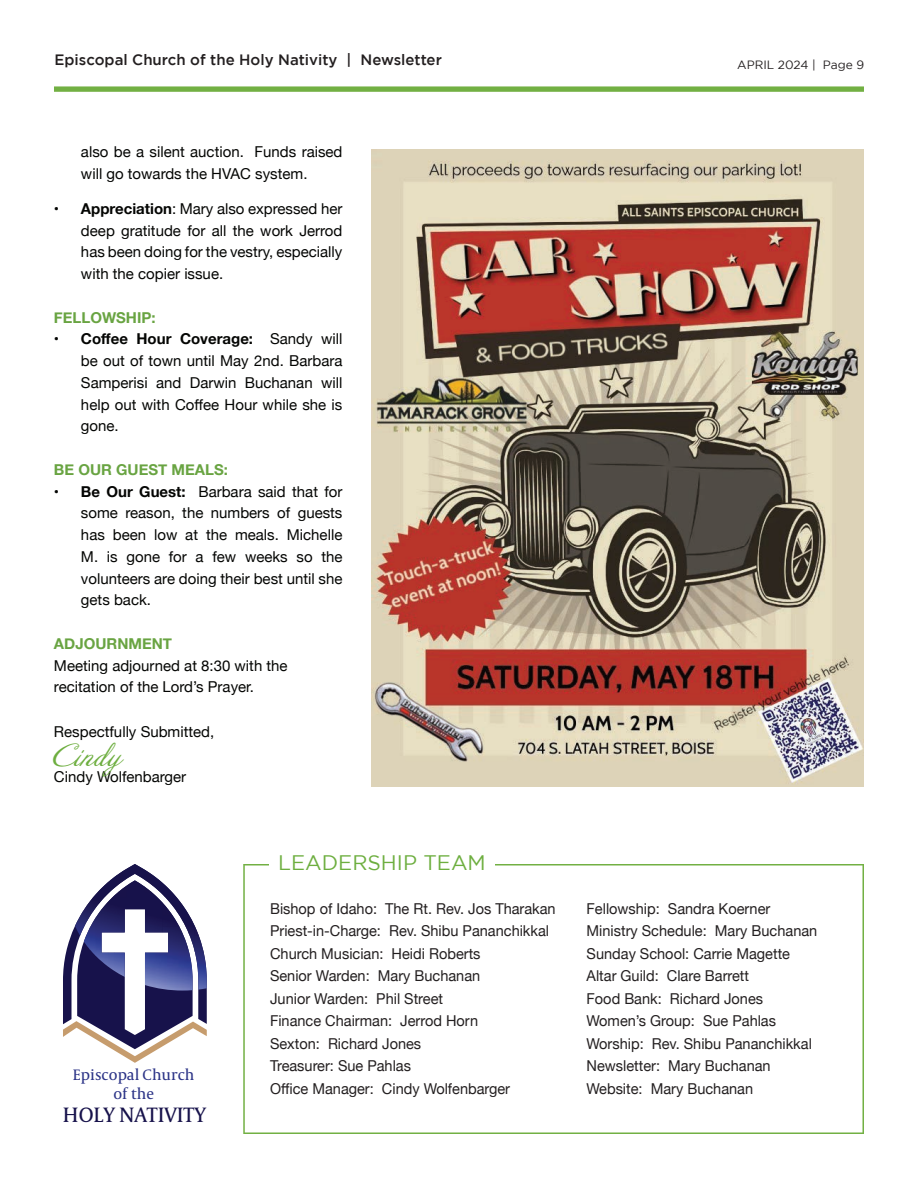
<style>
.page{position:relative;width:918px;height:1188px;background:#fff}
.page>*{position:absolute;margin:0;border:0;box-sizing:border-box;transform-origin:0 0}
.t1{font:28.5px "Annabelle JF";color:#6dae3f}
.t2{font:21.3px "Capitolium News 2";color:#17124b}
.t3{font:21px "Gotham";color:#6dae3f}
.t4{font:15.45px/18.6px "Capitolium News 2";color:#2c3487;text-align:center}
.t5{font:15px/21.8px "Helvetica Neue";color:#040503;text-align:justify}
.t6{font:15px/22.5px "Helvetica Neue";color:#231f20}
.t7{font:500 15px "Gotham";color:#231f20}
.t8{font:700 15px "Helvetica Neue";color:#69a442}
.t9{font:12px "Gotham";color:#231f20}
.s1{font-weight:700}
</style>
<div class="page">
<svg style="left:54px;top:86px;width:810px;height:6px;background:#81b857"></svg>
<svg style="left:243px;top:864px;width:621px;height:270px"></svg>
<div style="left:270px;top:855px;width:225px;height:18px;background:#fff"></div>
<svg style="left:63px;top:864px;width:144px;height:199px"></svg>
<img style="left:372px;top:149px;width:492px;height:638px">
<p class="t7" style="left:55px;top:51px;width:389px">Episcopal Church of the Holy Nativity | Newsletter</p>
<p class="t9" style="left:737px;top:58px;width:128px">APRIL 2024 | Page 9</p>
<p class="t5" style="left:81px;top:141px;width:263px">also be a silent auction. Funds raised will go towards the HVAC system.</p>
<p class="t5" style="left:81px;top:198px;width:263px;text-indent:-27px"><span class="s1">• Appreciation</span>: Mary also expressed her deep gratitude for all the work Jerrod has been doing for the vestry, especially with the copier issue.</p>
<p class="t8" style="left:54px;top:305px;width:103px">FELLOWSHIP:</p>
<p class="t5" style="left:81px;top:329px;width:263px;text-indent:-27px"><span class="s1">• Coffee Hour Coverage:</span> Sandy will be out of town until May 2nd. Barbara Samperisi and Darwin Buchanan will help out with Coffee Hour while she is gone.</p>
<p class="t8" style="left:54px;top:458px;width:175px">BE OUR GUEST MEALS:</p>
<p class="t5" style="left:81px;top:481px;width:263px;text-indent:-27px"><span class="s1">• Be Our Guest:</span> Barbara said that for some reason, the numbers of guests has been low at the meals. Michelle M. is gone for a few weeks so the volunteers are doing their best until she gets back.</p>
<p class="t8" style="left:54px;top:632px;width:120px">ADJOURNMENT</p>
<p class="t5" style="left:54px;top:655px;width:235px">Meeting adjourned at 8:30 with the recitation of the Lord’s Prayer.</p>
<p class="t5" style="left:54px;top:722px;width:162px">Respectfully Submitted,</p>
<p class="t5" style="left:54px;top:767px;width:134px">Cindy Wolfenbarger</p>
<h1 class="t1" style="left:53px;top:738px;width:69px">Cindy</h1>
<p class="t4" style="left:73px;top:1065px;width:123px">Episcopal Church of the</p>
<h2 class="t2" style="left:63px;top:1099px;width:144px">HOLY NATIVITY</h2>
<h3 class="t3" style="left:278px;top:851px;width:209px">LEADERSHIP TEAM</h3>
<p class="t6" style="left:270px;top:898px;width:287px">Bishop of Idaho: The Rt. Rev. Jos Tharakan<br>Priest-in-Charge: Rev. Shibu Pananchikkal<br>Church Musician: Heidi Roberts<br>Senior Warden: Mary Buchanan<br>Junior Warden: Phil Street<br>Finance Chairman: Jerrod Horn<br>Sexton: Richard Jones<br>Treasurer: Sue Pahlas<br>Office Manager: Cindy Wolfenbarger</p>
<p class="t6" style="left:587px;top:898px;width:232px">Fellowship: Sandra Koerner<br>Ministry Schedule: Mary Buchanan<br>Sunday School: Carrie Magette<br>Altar Guild: Clare Barrett<br>Food Bank: Richard Jones<br>Women’s Group: Sue Pahlas<br>Worship: Rev. Shibu Pananchikkal<br>Newsletter: Mary Buchanan<br>Website: Mary Buchanan</p>
</div>
